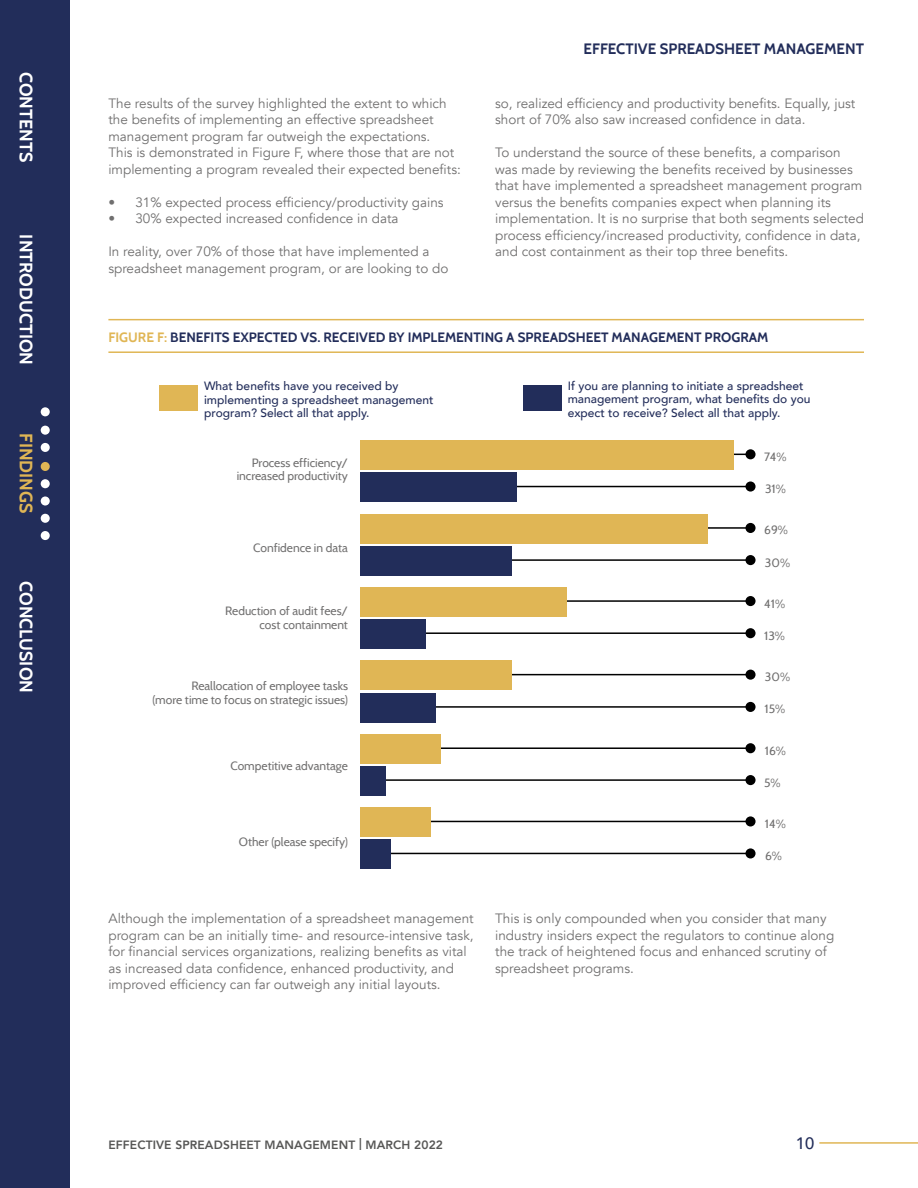
<style>
.page{position:relative;width:918px;height:1188px;background:#fff}
.page>*{position:absolute;margin:0;border:0;box-sizing:border-box;transform-origin:0 0}
.t1{font:700 18px "Cabin";color:#fff}
.t2{font:700 18px "Cabin";color:#e0b655}
.t3{font:500 16.5px "Avenir";color:#222d5a}
.t4{font:700 15px "Cabin";color:#222d5a}
.t5{font:13.5px/16.5px "Avenir";color:#706f6f}
.t6{font:700 13.5px "Cabin";color:#222d5a}
.t7{font:12px/13.5px "Cabin";color:#706f6f;text-align:right}
.t8{font:500 12px/13.5px "Avenir";color:#222d5a}
.t9{font:800 12px "Avenir";letter-spacing:.01em;color:#575756}
.s1{color:#e0b655}
</style>
<div class="page">
<hr style="left:819px;top:1142px;width:99px;height:2px;background:#e0b655">
<div style="left:0;top:0;width:70px;height:1188px;background:#222d5a"></div>
<hr style="left:108px;top:351px;width:756px;height:2px;background:#e0b655">
<hr style="left:108px;top:319px;width:756px;height:1px;background:#e0b655">
<hr style="left:368px;top:632px;width:385px;height:2px;background:#000">
<div style="left:360px;top:619px;width:66px;height:30px;background:#222d5a"></div>
<div style="left:745px;top:628px;width:11px;height:10px;background:#000;border-radius:50%"></div>
<hr style="left:368px;top:559px;width:385px;height:2px;background:#000">
<div style="left:360px;top:546px;width:151px;height:30px;background:#222d5a"></div>
<div style="left:745px;top:555px;width:11px;height:10px;background:#000;border-radius:50%"></div>
<hr style="left:368px;top:706px;width:385px;height:2px;background:#000">
<div style="left:360px;top:693px;width:76px;height:30px;background:#222d5a"></div>
<div style="left:745px;top:702px;width:11px;height:10px;background:#000;border-radius:50%"></div>
<hr style="left:389px;top:486px;width:364px;height:1px;background:#000">
<div style="left:360px;top:472px;width:157px;height:30px;background:#222d5a"></div>
<div style="left:745px;top:481px;width:11px;height:11px;background:#000;border-radius:50%"></div>
<hr style="left:368px;top:853px;width:385px;height:1px;background:#000">
<div style="left:360px;top:839px;width:30px;height:30px;background:#222d5a"></div>
<div style="left:745px;top:848px;width:11px;height:10px;background:#000;border-radius:50%"></div>
<hr style="left:368px;top:779px;width:385px;height:2px;background:#000">
<div style="left:360px;top:766px;width:25px;height:30px;background:#222d5a"></div>
<div style="left:745px;top:775px;width:11px;height:10px;background:#000;border-radius:50%"></div>
<hr style="left:368px;top:600px;width:385px;height:2px;background:#000">
<div style="left:360px;top:587px;width:207px;height:30px;background:#e0b655"></div>
<div style="left:745px;top:596px;width:11px;height:10px;background:#000;border-radius:50%"></div>
<hr style="left:368px;top:747px;width:385px;height:2px;background:#000">
<div style="left:360px;top:734px;width:81px;height:30px;background:#e0b655"></div>
<div style="left:745px;top:743px;width:11px;height:10px;background:#000;border-radius:50%"></div>
<hr style="left:389px;top:454px;width:364px;height:1px;background:#000">
<div style="left:360px;top:440px;width:373px;height:30px;background:#e0b655"></div>
<div style="left:745px;top:449px;width:11px;height:10px;background:#000;border-radius:50%"></div>
<hr style="left:368px;top:674px;width:385px;height:1px;background:#000">
<div style="left:360px;top:661px;width:151px;height:29px;background:#e0b655"></div>
<div style="left:745px;top:670px;width:11px;height:10px;background:#000;border-radius:50%"></div>
<hr style="left:368px;top:821px;width:385px;height:1px;background:#000">
<div style="left:360px;top:807px;width:71px;height:30px;background:#e0b655"></div>
<div style="left:745px;top:816px;width:11px;height:11px;background:#000;border-radius:50%"></div>
<hr style="left:368px;top:527px;width:385px;height:2px;background:#000">
<div style="left:360px;top:514px;width:348px;height:30px;background:#e0b655"></div>
<div style="left:745px;top:523px;width:11px;height:10px;background:#000;border-radius:50%"></div>
<div style="left:159px;top:385px;width:39px;height:26px;background:#e0b655"></div>
<div style="left:523px;top:385px;width:38px;height:26px;background:#222d5a"></div>
<div style="left:41px;top:407px;width:9px;height:9px;background:#fff;border-radius:50%"></div>
<div style="left:41px;top:426px;width:9px;height:9px;background:#fff;border-radius:50%"></div>
<div style="left:41px;top:443px;width:9px;height:9px;background:#fff;border-radius:50%"></div>
<div style="left:41px;top:462px;width:9px;height:9px;background:#e0b655;border-radius:50%"></div>
<div style="left:41px;top:479px;width:9px;height:9px;background:#fff;border-radius:50%"></div>
<div style="left:41px;top:496px;width:9px;height:10px;background:#fff;border-radius:50%"></div>
<div style="left:41px;top:514px;width:9px;height:9px;background:#fff;border-radius:50%"></div>
<div style="left:41px;top:531px;width:9px;height:9px;background:#fff;border-radius:50%"></div>
<h1 class="t1" style="left:37px;top:72px;width:92px;rotate:90deg">CONTENTS</h1>
<h1 class="t1" style="left:37px;top:234px;width:132px;rotate:90deg">INTRODUCTION</h1>
<h1 class="t2" style="left:37px;top:433px;width:82px;rotate:90deg">FINDINGS</h1>
<h1 class="t1" style="left:37px;top:581px;width:113px;rotate:90deg">CONCLUSION</h1>
<p class="t5" style="left:108px;top:95px;width:354px">The results of the survey highlighted the extent to which the benefits of implementing an effective spreadsheet management program far outweigh the expectations.<br>This is demonstrated in Figure F, where those that are not implementing a program revealed their expected benefits:</p>
<p class="t5" style="left:108px;top:194px;width:337px">• 31% expected process efficiency/productivity gains</p>
<p class="t5" style="left:108px;top:210px;width:292px">• 30% expected increased confidence in data</p>
<p class="t5" style="left:108px;top:243px;width:342px">In reality, over 70% of those that have implemented a spreadsheet management program, or are looking to do</p>
<p class="t4" style="left:584px;top:40px;width:282px">EFFECTIVE SPREADSHEET MANAGEMENT</p>
<p class="t5" style="left:495px;top:95px;width:362px">so, realized efficiency and productivity benefits. Equally, just short of 70% also saw increased confidence in data.</p>
<p class="t5" style="left:495px;top:144px;width:370px">To understand the source of these benefits, a comparison was made by reviewing the benefits received by businesses that have implemented a spreadsheet management program versus the benefits companies expect when planning its implementation. It is no surprise that both segments selected process efficiency/increased productivity, confidence in data, and cost containment as their top three benefits.</p>
<p class="t6" style="left:108px;top:329px;width:662px"><span class="s1">FIGURE F:</span> BENEFITS EXPECTED VS. RECEIVED BY IMPLEMENTING A SPREADSHEET MANAGEMENT PROGRAM</p>
<p class="t8" style="left:204px;top:379px;width:231px">What benefits have you received by implementing a spreadsheet management program? Select all that apply.</p>
<p class="t7" style="left:237px;top:456px;width:113px">Process efficiency/ increased productivity</p>
<p class="t7" style="left:253px;top:541px;width:96px">Confidence in data</p>
<p class="t7" style="left:225px;top:604px;width:124px">Reduction of audit fees/ cost containment</p>
<p class="t7" style="left:152px;top:679px;width:197px">Reallocation of employee tasks<br>(more time to focus on strategic issues)</p>
<p class="t7" style="left:230px;top:759px;width:119px">Competitive advantage</p>
<p class="t7" style="left:239px;top:835px;width:111px">Other (please specify)</p>
<p class="t8" style="left:568px;top:378px;width:244px">If you are planning to initiate a spreadsheet management program, what benefits do you expect to receive? Select all that apply.</p>
<p class="t7" style="left:764px;top:450px;width:24px">74%</p>
<p class="t7" style="left:765px;top:482px;width:22px">31%</p>
<p class="t7" style="left:764px;top:523px;width:25px">69%</p>
<p class="t7" style="left:765px;top:556px;width:27px">30%</p>
<p class="t7" style="left:764px;top:597px;width:23px">41%</p>
<p class="t7" style="left:764px;top:629px;width:22px">13%</p>
<p class="t7" style="left:765px;top:670px;width:27px">30%</p>
<p class="t7" style="left:764px;top:702px;width:22px">15%</p>
<p class="t7" style="left:765px;top:744px;width:23px">16%</p>
<p class="t7" style="left:764px;top:776px;width:18px">5%</p>
<p class="t7" style="left:765px;top:817px;width:23px">14%</p>
<p class="t7" style="left:765px;top:849px;width:18px">6%</p>
<p class="t5" style="left:108px;top:911px;width:367px">Although the implementation of a spreadsheet management program can be an initially time- and resource-intensive task, for financial services organizations, realizing benefits as vital as increased data confidence, enhanced productivity, and improved efficiency can far outweigh any initial layouts.</p>
<p class="t5" style="left:495px;top:911px;width:341px">This is only compounded when you consider that many industry insiders expect the regulators to continue along the track of heightened focus and enhanced scrutiny of spreadsheet programs.</p>
<p class="t9" style="left:108px;top:1135px;width:336px">EFFECTIVE SPREADSHEET MANAGEMENT | MARCH 2022</p>
<p class="t3" style="left:796px;top:1129px;width:20px">10</p>
</div>
